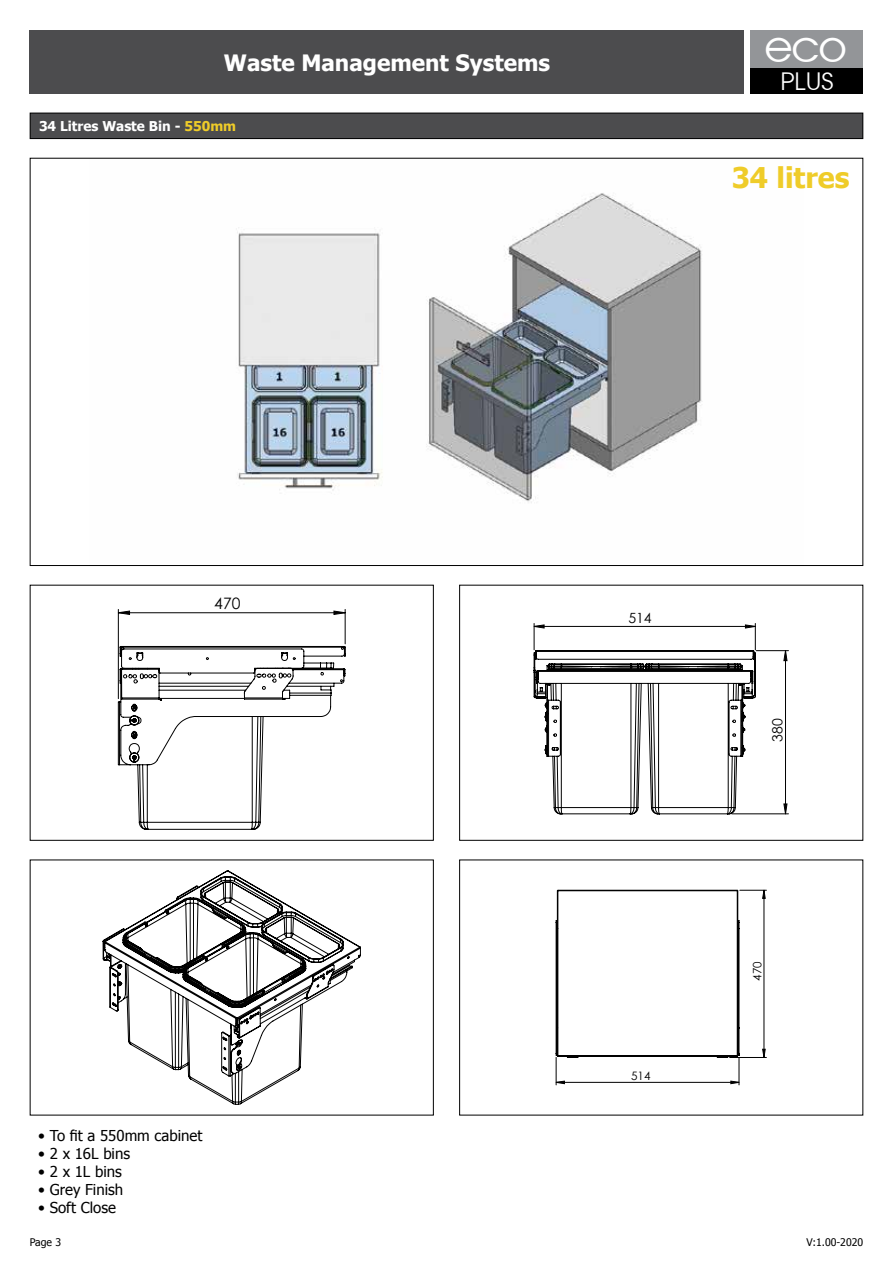
<style>
.page{position:relative;width:893px;height:1263px;background:#fff}
.page>*{position:absolute;margin:0;border:0;box-sizing:border-box;transform-origin:0 0}
.t1{font:44.4px "Avant Garde";color:#fff}
.t2{font:700 28.5px "Tahoma";color:#efcc29}
.t3{font:24px "Avant Garde";color:#fff}
.t4{font:700 22.5px "Tahoma";color:#fff}
.t5{font:15.75px "Century Gothic";color:#010101}
.t6{font:15px "Tahoma";color:#000}
.t7{font:14.1px "Century Gothic";color:#010101}
.t8{font:700 13.5px "Tahoma";color:#fff}
.t9{font:11.55px "Century Gothic";color:#010101}
.t10{font:10.5px "Tahoma";color:#000}
.s1{color:#efcc29}
</style>
<div class="page">
<div style="left:30px;top:113px;width:833px;height:26px;background:#4c4c4e"></div>
<div style="left:30px;top:113px;width:833px;height:26px;border:1px solid #000"></div>
<div style="left:30px;top:30px;width:714px;height:64px;background:#4c4c4e"></div>
<img style="left:237px;top:193px;width:465px;height:310px">
<hr style="left:118px;top:609px;width:1px;height:90px;background:#010101">
<hr style="left:345px;top:609px;width:1px;height:35px;background:#010101">
<svg style="left:118px;top:610px;width:228px;height:5px"></svg>
<svg style="left:118px;top:645px;width:228px;height:185px"></svg>
<div style="left:30px;top:585px;width:404px;height:256px;border:1px solid #000"></div>
<svg style="left:103px;top:870px;width:258px;height:235px"></svg>
<hr style="left:732px;top:813px;width:56px;height:1px;background:#010101">
<hr style="left:756px;top:650px;width:32px;height:1px;background:#010101">
<svg style="left:783px;top:650px;width:5px;height:164px"></svg>
<svg style="left:533px;top:623px;width:223px;height:191px"></svg>
<div style="left:459px;top:585px;width:404px;height:256px;border:1px solid #000"></div>
<svg style="left:556px;top:890px;width:210px;height:195px"></svg>
<div style="left:750px;top:30px;width:113px;height:38px;background:#939598"></div>
<div style="left:750px;top:68px;width:113px;height:26px;background:#000"></div>
<h3 class="t4" style="left:224px;top:47px;width:328px">Waste Management Systems</h3>
<p class="t8" style="left:39px;top:117px;width:199px">34 Litres Waste Bin - <span class="s1">550mm</span></p>
<h1 class="t1" style="left:764px;top:18px;width:85px">eco</h1>
<h3 class="t3" style="left:780px;top:66px;width:54px">PLUS</h3>
<h2 class="t2" style="left:732px;top:158px;width:119px">34 litres</h2>
<p class="t5" style="left:214px;top:592px;width:28px">470</p>
<p class="t6" style="left:38px;top:1125px;width:166px">• To fit a 550mm cabinet</p>
<p class="t6" style="left:38px;top:1143px;width:93px">• 2 x 16L bins</p>
<p class="t6" style="left:38px;top:1161px;width:85px">• 2 x 1L bins</p>
<p class="t6" style="left:38px;top:1179px;width:87px">• Grey Finish</p>
<p class="t6" style="left:38px;top:1197px;width:79px">• Soft Close</p>
<p class="t7" style="left:628px;top:608px;width:25px">514</p>
<p class="t9" style="left:631px;top:1067px;width:21px">514</p>
<p class="t7" style="left:767px;top:742px;width:25px;rotate:-90deg">380</p>
<p class="t9" style="left:749px;top:981px;width:21px;rotate:-90deg">470</p>
<p class="t10" style="left:30px;top:1234px;width:33px">Page 3</p>
<p class="t10" style="left:806px;top:1234px;width:58px">V:1.00-2020</p>
</div>
